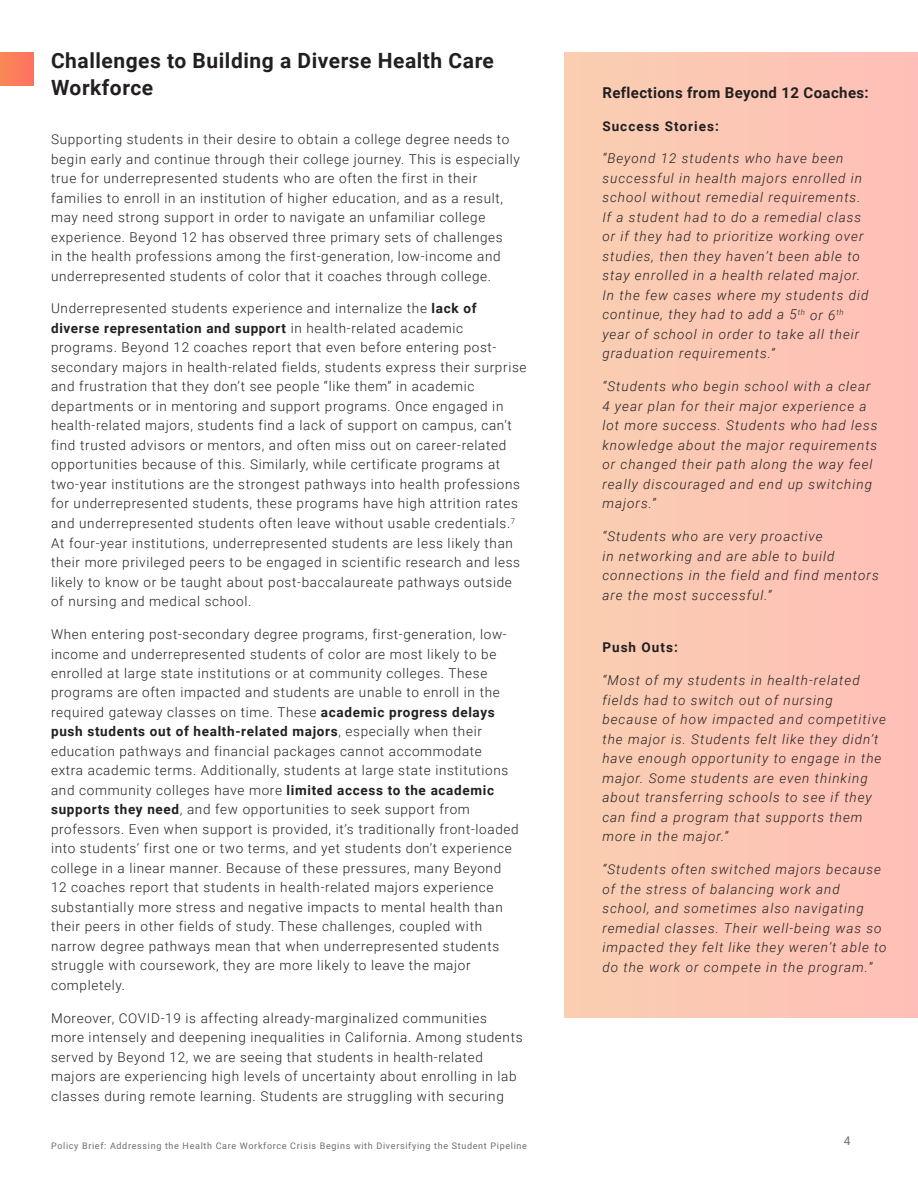
<style>
.page{position:relative;width:918px;height:1188px;background:#fff}
.page>*{position:absolute;margin:0;border:0;box-sizing:border-box;transform-origin:0 0}
.t1{font:700 21px/27px "Roboto";letter-spacing:.025em;color:#231f20}
.t2{font:700 15px "Roboto";letter-spacing:.025em;color:#231f20}
.t3{font:300 13.5px/19.5px "Roboto";letter-spacing:.05em;color:#231f20}
.t4{font:italic 300 13.5px/19.5px "Roboto";letter-spacing:.075em;color:#231f20}
.t5{font:700 13.5px "Roboto";letter-spacing:.075em;color:#231f20}
.t6{font:12px "Roboto";color:#6c6d70}
.t7{font:9px "Heebo";letter-spacing:.075em;color:#6c6d70}
.s1{font-weight:700}
.s2{font-style:normal}
</style>
<div class="page">
<div style="left:565px;top:52px;width:353px;height:965px;background:#fcc7b4"></div>
<div style="left:0;top:53px;width:33px;height:32px;background:#fb7d5b"></div>
<h1 class="t1" style="left:51px;top:47px;width:444px">Challenges to Building a Diverse Health Care<br>Workforce</h1>
<p class="t3" style="left:51px;top:129px;width:470px">Supporting students in their desire to obtain a college degree needs to begin early and continue through their college journey. This is especially true for underrepresented students who are often the first in their families to enroll in an institution of higher education, and as a result, may need strong support in order to navigate an unfamiliar college experience. Beyond 12 has observed three primary sets of challenges<br>in the health professions among the first-generation, low-income and underrepresented students of color that it coaches through college.</p>
<p class="t3" style="left:51px;top:298px;width:477px">Underrepresented students experience and internalize the <span class="s1">lack of diverse representation and support</span> in health-related academic programs. Beyond 12 coaches report that even before entering post&shy;secondary majors in health-related fields, students express their surprise and frustration that they don’t see people “like them” in academic departments or in mentoring and support programs. Once engaged in health-related majors, students find a lack of support on campus, can’t find trusted advisors or mentors, and often miss out on career-related opportunities because of this. Similarly, while certificate programs at two-year institutions are the strongest pathways into health professions for underrepresented students, these programs have high attrition rates and underrepresented students often leave without usable credentials.<sup>7<br></sup>At four-year institutions, underrepresented students are less likely than their more privileged peers to be engaged in scientific research and less likely to know or be taught about post-baccalaureate pathways outside of nursing and medical school.</p>
<p class="t3" style="left:51px;top:624px;width:469px">When entering post-secondary degree programs, first-generation, low&shy;income and underrepresented students of color are most likely to be enrolled at large state institutions or at community colleges. These programs are often impacted and students are unable to enroll in the required gateway classes on time. These <span class="s1">academic progress delays push students out of health-related majors</span>, especially when their education pathways and financial packages cannot accommodate<br>extra academic terms. Additionally, students at large state institutions and community colleges have more <span class="s1">limited access to the academic supports they need</span>, and few opportunities to seek support from professors. Even when support is provided, it’s traditionally front-loaded into students’ first one or two terms, and yet students don’t experience college in a linear manner. Because of these pressures, many Beyond 12 coaches report that students in health-related majors experience substantially more stress and negative impacts to mental health than their peers in other fields of study. These challenges, coupled with narrow degree pathways mean that when underrepresented students struggle with coursework, they are more likely to leave the major completely.</p>
<p class="t3" style="left:51px;top:1008px;width:473px">Moreover, COVID-19 is affecting already-marginalized communities more intensely and deepening inequalities in California. Among students served by Beyond 12, we are seeing that students in health-related majors are experiencing high levels of uncertainty about enrolling in lab classes during remote learning. Students are struggling with securing</p>
<p class="t7" style="left:51px;top:1139px;width:477px">Policy Brief: Addressing the Health Care Workforce Crisis Begins with Diversifying the Student Pipeline</p>
<p class="t2" style="left:602px;top:82px;width:268px">Reflections from Beyond 12 Coaches:</p>
<p class="t5" style="left:602px;top:116px;width:118px">Success Stories:</p>
<p class="t4" style="left:602px;top:148px;width:267px">“Beyond 12 students who have been successful in health majors enrolled in school without remedial requirements.<br>If a student had to do a remedial class or if they had to prioritize working over studies, then they haven’t been able to stay enrolled in a health related major.<br>In the few cases where my students did continue, they had to add a 5<sup>th</sup> or 6<sup>th </sup>year of school in order to take all their graduation requirements.”</p>
<p class="t4" style="left:602px;top:376px;width:277px">“Students who begin school with a clear 4 year plan for their major experience a lot more success. Students who had less knowledge about the major requirements or changed their path along the way feel really discouraged and end up switching majors.”</p>
<p class="t4" style="left:602px;top:526px;width:278px">“Students who are very proactive<br>in networking and are able to build connections in the field and find mentors are the most successful.”</p>
<p class="t5" style="left:602px;top:638px;width:77px">Push Outs:</p>
<p class="t4" style="left:602px;top:670px;width:285px">“Most of my students in health-related fields had to switch out of nursing because of how impacted and competitive the major is. Students felt like they didn’t have enough opportunity to engage in the major. Some students are even thinking about transferring schools to see if they can find a program that supports them more in the major.”</p>
<p class="t4" style="left:602px;top:859px;width:286px">“Students often switched majors because of the stress of balancing work and school, and sometimes also navigating remedial classes. Their well-being was so impacted they felt like they weren’t able to do the work or compete in the program.<span class="s2">”</span></p>
<p class="t6" style="left:844px;top:1132px;width:8px">4</p>
</div>
